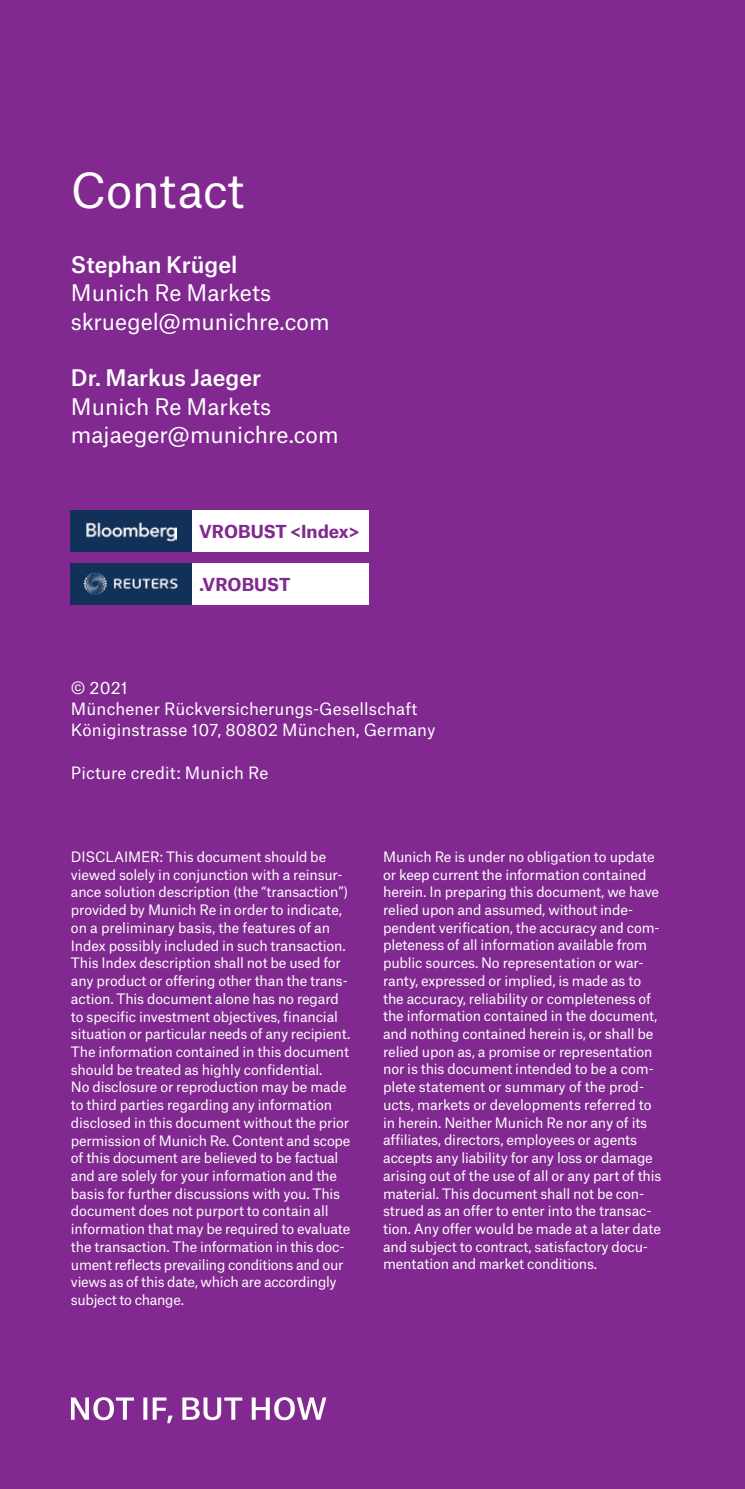
<style>
.page{position:relative;width:745px;height:1489px;background:#fff}
.page>*{position:absolute;margin:0;border:0;box-sizing:border-box;transform-origin:0 0}
.t1{font:46.25px "Munich Re";letter-spacing:-.01em;color:#fff}
.t2{font:22px/28.2px "Munich Re";color:#fff}
.t3{font:500 22px "Munich Re";color:#fff}
.t4{font:700 17.25px "Munich Re";color:#812990}
.t5{font:16.25px/21.2px "Munich Re";letter-spacing:.01em;color:#fff}
.t6{font:13.75px/17.8px "Munich Re";letter-spacing:-.01em;color:#fff}
</style>
<div class="page">
<div style="left:0;top:0;width:744px;height:1488px;background:#812990"></div>
<svg style="left:71px;top:1396px;width:255px;height:26px"></svg>
<div style="left:71px;top:510px;width:121px;height:41px;background:#113159"></div>
<img style="left:86px;top:522px;width:90px;height:20px">
<div style="left:192px;top:510px;width:177px;height:41px;background:#fff"></div>
<img style="left:71px;top:563px;width:121px;height:41px">
<div style="left:192px;top:563px;width:177px;height:41px;background:#fff"></div>
<h1 class="t1" style="left:71px;top:153px;width:175px">Contact</h1>
<h2 class="t3" style="left:71px;top:247px;width:168px">Stephan Krügel</h2>
<h2 class="t2" style="left:71px;top:276px;width:260px">Munich Re Markets skruegel@munichre.com</h2>
<h2 class="t3" style="left:71px;top:360px;width:191px">Dr. Markus Jaeger</h2>
<h2 class="t2" style="left:71px;top:390px;width:269px">Munich Re Markets majaeger@munichre.com</h2>
<p class="t4" style="left:199px;top:517px;width:162px">VROBUST &lt;Index&gt;</p>
<p class="t4" style="left:199px;top:569px;width:93px">.VROBUST</p>
<p class="t5" style="left:71px;top:675px;width:366px">© 2021<br>Münchener Rückversicherungs-Gesellschaft<br>Königinstrasse 107, 80802 München, Germany</p>
<p class="t5" style="left:71px;top:760px;width:199px">Picture credit: Munich Re</p>
<p class="t6" style="left:71px;top:846px;width:281px">DISCLAIMER: This document should be viewed solely in conjunction with a reinsur&shy;ance solution description (the “transaction”) provided by Munich Re in order to indicate, on a preliminary basis, the features of an Index possibly included in such transaction.<br>This Index description shall not be used for any product or offering other than the trans&shy;action. This document alone has no regard to specific investment objectives, financial situation or particular needs of any recipient.<br>The information contained in this document should be treated as highly confidential.<br>No disclosure or reproduction may be made to third parties regarding any information disclosed in this document without the prior permission of Munich Re. Content and scope of this document are believed to be factual and are solely for your information and the basis for further discussions with you. This document does not purport to contain all information that may be required to evaluate the transaction. The information in this doc&shy;ument reflects prevailing conditions and our views as of this date, which are accordingly subject to change.</p>
<p class="t6" style="left:383px;top:846px;width:280px">Munich Re is under no obligation to update or keep current the information contained herein. In preparing this document, we have relied upon and assumed, without inde&shy;pendent verification, the accuracy and com&shy;pleteness of all information available from public sources. No representation or war&shy;ranty, expressed or implied, is made as to the accuracy, reliability or completeness of the information contained in the document, and nothing contained herein is, or shall be relied upon as, a promise or representation nor is this document intended to be a com&shy;plete statement or summary of the prod&shy;ucts, markets or developments referred to in herein. Neither Munich Re nor any of its affiliates, directors, employees or agents accepts any liability for any loss or damage arising out of the use of all or any part of this material. This document shall not be con&shy;strued as an offer to enter into the transac&shy;tion. Any offer would be made at a later date and subject to contract, satisfactory docu&shy;mentation and market conditions.</p>
</div>
